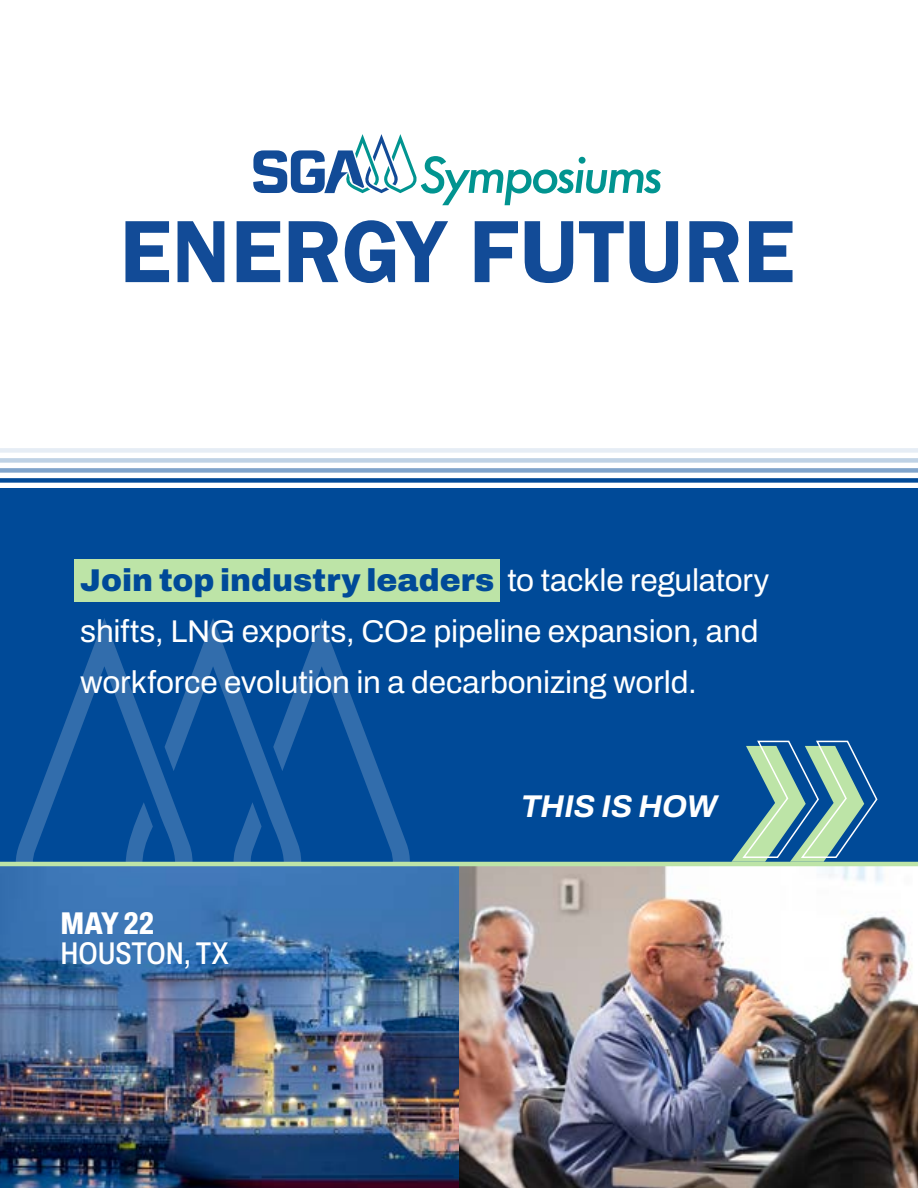
<style>
.page{position:relative;width:918px;height:1188px;background:#fff}
.page>*{position:absolute;margin:0;border:0;box-sizing:border-box;transform-origin:0 0}
.t1{font:600 31.5px/51px "Archivo";letter-spacing:-.005em;color:#fff}
.t2{font:500 31.5px "Archivo Condensed";color:#fff}
.t3{font:italic 700 31.5px "Archivo";color:#fff}
.t4{font:800 31.5px "Archivo Condensed";color:#fff}
.s1{font-weight:900;color:#004a98}
</style>
<div class="page">
<div style="left:0;top:488px;width:918px;height:374px;background:#004a98"></div>
<svg style="left:16px;top:625px;width:86px;height:237px"></svg>
<svg style="left:102px;top:618px;width:129px;height:244px"></svg>
<svg style="left:231px;top:618px;width:179px;height:244px"></svg>
<img style="left:0;top:866px;width:918px;height:322px">
<div style="left:75px;top:559px;width:425px;height:43px;background:#bde4a7"></div>
<svg style="left:731px;top:740px;width:147px;height:122px"></svg>
<hr style="left:0;top:862px;width:918px;height:4px;background:#bde4a7">
<div style="left:0;top:478px;width:918px;height:5px;background:#004a98"></div>
<div style="left:0;top:468px;width:918px;height:5px;background:#80a4cb"></div>
<div style="left:0;top:458px;width:918px;height:5px;background:#bfd2e5"></div>
<div style="left:0;top:448px;width:918px;height:5px;background:#e6edf5"></div>
<svg style="left:125px;top:221px;width:44px;height:61px"></svg>
<svg style="left:178px;top:221px;width:46px;height:61px"></svg>
<svg style="left:237px;top:221px;width:43px;height:61px"></svg>
<svg style="left:289px;top:221px;width:49px;height:61px"></svg>
<svg style="left:345px;top:220px;width:103px;height:63px"></svg>
<svg style="left:475px;top:221px;width:43px;height:61px"></svg>
<svg style="left:525px;top:221px;width:48px;height:62px"></svg>
<svg style="left:579px;top:221px;width:99px;height:62px"></svg>
<svg style="left:689px;top:221px;width:50px;height:61px"></svg>
<svg style="left:749px;top:221px;width:44px;height:61px"></svg>
<svg style="left:253px;top:134px;width:408px;height:71px"></svg>
<p class="t1" style="left:80px;top:555px;width:691px"><span class="s1">Join top industry leaders</span> to tackle regulatory shifts, LNG exports, CO2 pipeline expansion, and workforce evolution in a decarbonizing world.</p>
<p class="t4" style="left:60px;top:899px;width:95px">MAY 22</p>
<p class="t2" style="left:60px;top:929px;width:170px">HOUSTON, TX</p>
<p class="t3" style="left:521px;top:782px;width:198px">THIS IS HOW</p>
</div>
